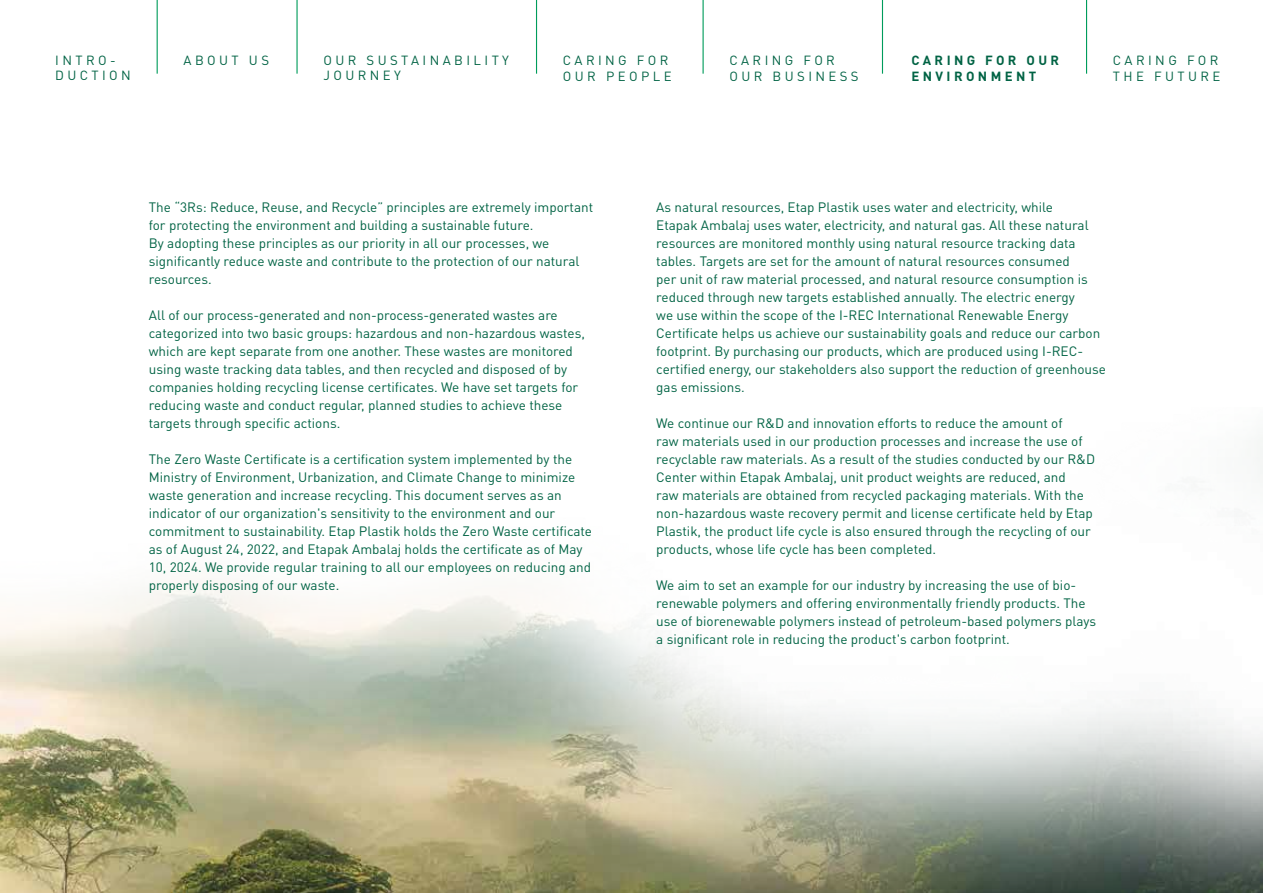
<style>
.page{position:relative;width:1263px;height:893px;background:#fff}
.page>*{position:absolute;margin:0;border:0;box-sizing:border-box;transform-origin:0 0}
.t1{font:13.5px/18px "DIN Pro";color:#006344}
.t2{font:13.2px/15.8px "DIN Pro";letter-spacing:.26em;color:#006344}
.t3{font:700 13.2px/15.8px "DIN Pro";letter-spacing:.26em;color:#006344}
</style>
<div class="page">
<img style="left:0;top:440px;width:1263px;height:453px">
<hr style="left:157px;top:0;width:1px;height:74px;background:#009c5b">
<hr style="left:296px;top:0;width:2px;height:74px;background:#009c5b">
<hr style="left:536px;top:0;width:1px;height:74px;background:#009c5b">
<hr style="left:702px;top:0;width:2px;height:74px;background:#009c5b">
<hr style="left:882px;top:0;width:1px;height:74px;background:#009c5b">
<hr style="left:1086px;top:0;width:1px;height:74px;background:#009c5b">
<p class="t2" style="left:55px;top:51px;width:77px">INTRO-<br>DUCTION</p>
<p class="t2" style="left:184px;top:52px;width:87px">ABOUT US</p>
<p class="t2" style="left:323px;top:52px;width:187px">OUR SUSTAINABILITY<br>JOURNEY</p>
<p class="t2" style="left:563px;top:52px;width:110px">CARING FOR<br>OUR PEOPLE</p>
<p class="t2" style="left:729px;top:52px;width:131px">CARING FOR<br>OUR BUSINESS</p>
<p class="t3" style="left:911px;top:52px;width:149px">CARING FOR OUR<br>ENVIRONMENT</p>
<p class="t2" style="left:1113px;top:52px;width:109px">CARING FOR<br>THE FUTURE</p>
<p class="t1" style="left:149px;top:198px;width:446px">The “3Rs: Reduce, Reuse, and Recycle” principles are extremely important for protecting the environment and building a sustainable future.<br>By adopting these principles as our priority in all our processes, we significantly reduce waste and contribute to the protection of our natural resources.</p>
<p class="t1" style="left:149px;top:306px;width:438px">All of our process-generated and non-process-generated wastes are categorized into two basic groups: hazardous and non-hazardous wastes, which are kept separate from one another. These wastes are monitored using waste tracking data tables, and then recycled and disposed of by companies holding recycling license certificates. We have set targets for reducing waste and conduct regular, planned studies to achieve these targets through specific actions.</p>
<p class="t1" style="left:149px;top:450px;width:445px">The Zero Waste Certificate is a certification system implemented by the Ministry of Environment, Urbanization, and Climate Change to minimize waste generation and increase recycling. This document serves as an indicator of our organization's sensitivity to the environment and our commitment to sustainability. Etap Plastik holds the Zero Waste certificate as of August 24, 2022, and Etapak Ambalaj holds the certificate as of May 10, 2024. We provide regular training to all our employees on reducing and properly disposing of our waste.</p>
<p class="t1" style="left:656px;top:198px;width:451px">As natural resources, Etap Plastik uses water and electricity, while<br>Etapak Ambalaj uses water, electricity, and natural gas. All these natural resources are monitored monthly using natural resource tracking data tables. Targets are set for the amount of natural resources consumed<br>per unit of raw material processed, and natural resource consumption is reduced through new targets established annually. The electric energy<br>we use within the scope of the I-REC International Renewable Energy Certificate helps us achieve our sustainability goals and reduce our carbon footprint. By purchasing our products, which are produced using I-REC&shy;certified energy, our stakeholders also support the reduction of greenhouse gas emissions.</p>
<p class="t1" style="left:656px;top:414px;width:441px">We continue our R&amp;D and innovation efforts to reduce the amount of<br>raw materials used in our production processes and increase the use of recyclable raw materials. As a result of the studies conducted by our R&amp;D Center within Etapak Ambalaj, unit product weights are reduced, and<br>raw materials are obtained from recycled packaging materials. With the non-hazardous waste recovery permit and license certificate held by Etap Plastik, the product life cycle is also ensured through the recycling of our products, whose life cycle has been completed.</p>
<p class="t1" style="left:656px;top:576px;width:442px">We aim to set an example for our industry by increasing the use of bio&shy;renewable polymers and offering environmentally friendly products. The use of biorenewable polymers instead of petroleum-based polymers plays a significant role in reducing the product's carbon footprint.</p>
</div>
